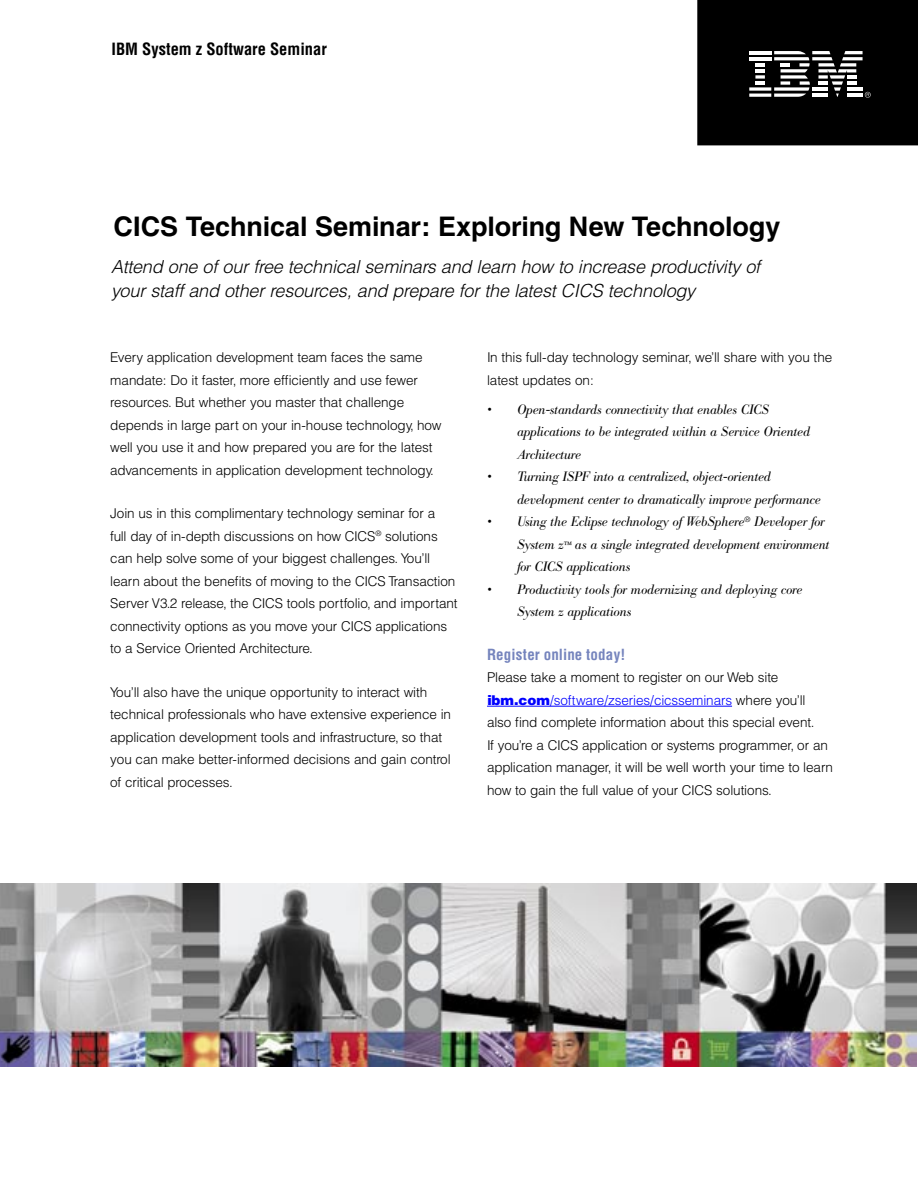
<style>
.page{position:relative;width:918px;height:1188px;background:#fff}
.page>*{position:absolute;margin:0;border:0;box-sizing:border-box;transform-origin:0 0}
.Default_Text_2{font:700 27px "Helvetica";letter-spacing:-.005em;color:#000}
.Default_Text_2-2{font:italic 300 18px/24px "IBM Helvetica";letter-spacing:-.01em;color:#000}
.x_Cover_subject_identifier{font:700 condensed 16.5px "Helvetica";color:#000}
.italic_bullets{font:700 condensed 15px "Helvetica";letter-spacing:.01em;color:#7584bd}
.Default_Text{font:300 13.5px/22.5px "IBM Helvetica";letter-spacing:-.01em;color:#000}
.italic_bullets-2{font:italic 13.5px/22.5px "IBM Bodoni BE Light";letter-spacing:-.01em;color:#000}
.Default_Text_2-3{font:300 13.5px/22.5px "IBM Helvetica";letter-spacing:-.01em;color:#000}
.s1{font-size:10.5px}
.s2{font-weight:900;color:#00f}
.s3{color:#00f}
</style>
<div class="page">
<svg style="left:697px;top:0;width:221px;height:145px;background:#101010"></svg>
<hr style="left:812px;top:94px;width:16px;height:3px;background:#fff">
<hr style="left:749px;top:94px;width:22px;height:3px;background:#fff">
<hr style="left:487px;top:706px;width:63px;height:1px;background:#00f">
<hr style="left:550px;top:706px;width:182px;height:1px;background:#00f">
<img style="left:0;top:883px;width:917px;height:184px">
<p class="x_Cover_subject_identifier" style="left:112px;top:39px;width:217px">IBM System z Software Seminar</p>
<p class="Default_Text_2" style="left:114px;top:210px;width:668px">CICS Technical Seminar: Exploring New Technology</p>
<p class="Default_Text_2-2" style="left:111px;top:254px;width:651px">Attend one of our free technical seminars and learn how to increase productivity of your staff and other resources, and prepare for the latest CICS technology</p>
<p class="Default_Text_2-3" style="left:110px;top:346px;width:333px">Every application development team faces the same mandate: Do it faster, more efficiently and use fewer resources. But whether you master that challenge depends in large part on your in-house technology, how well you use it and how prepared you are for the latest advancements in application development technology.</p>
<p class="Default_Text" style="left:110px;top:502px;width:349px">Join us in this complimentary technology seminar for a<br>full day of in-depth discussions on how CICS<sup>®</sup> solutions can help solve some of your biggest challenges. You’ll learn about the benefits of moving to the CICS Transaction Server V3.2 release, the CICS tools portfolio, and important connectivity options as you move your CICS applications to a Service Oriented Architecture.</p>
<p class="Default_Text" style="left:110px;top:680px;width:342px">You’ll also have the unique opportunity to interact with technical professionals who have extensive experience in application development tools and infrastructure, so that you can make better-informed decisions and gain control of critical processes.</p>
<p class="Default_Text" style="left:487px;top:346px;width:347px">In this full-day technology seminar, we’ll share with you the latest updates on:</p>
<p class="italic_bullets-2" style="left:517px;top:398px;width:295px;text-indent:-30px">• Open-standards connectivity that enables CICS applications to be integrated within a Service Oriented<br>Architecture</p>
<p class="italic_bullets-2" style="left:517px;top:466px;width:305px;text-indent:-30px">• Turning ISPF into a centralized, object-oriented development center to dramatically improve performance</p>
<p class="italic_bullets-2" style="left:517px;top:511px;width:314px;text-indent:-30px">• Using the Eclipse technology of WebSphere<sup>®</sup> Developer for<br>System z<span class="s1">™</span> as a single integrated development environment for CICS applications</p>
<p class="italic_bullets-2" style="left:517px;top:578px;width:287px;text-indent:-30px">• Productivity tools for modernizing and deploying core<br>System z applications</p>
<p class="italic_bullets" style="left:487px;top:645px;width:140px">Register online today!</p>
<p class="Default_Text" style="left:487px;top:666px;width:347px">Please take a moment to register on our Web site <span class="s2">ibm.com</span><span class="s3">/software/zseries/cicsseminars</span> where you’ll also find complete information about this special event.<br>If you’re a CICS application or systems programmer, or an application manager, it will be well worth your time to learn how to gain the full value of your CICS solutions.</p>
</div>
